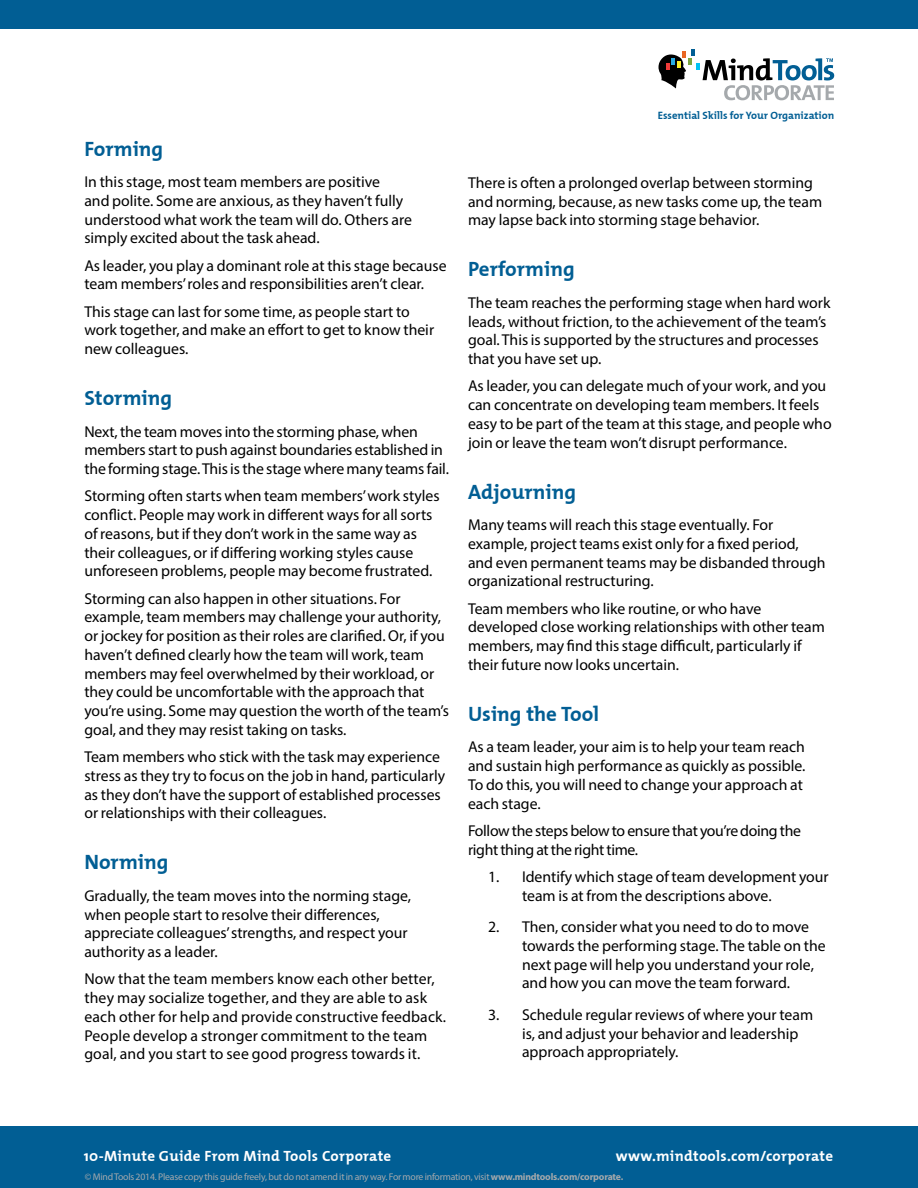
<style>
.page{position:relative;width:918px;height:1188px;background:#fff}
.page>*{position:absolute;margin:0;border:0;box-sizing:border-box;transform-origin:0 0}
.t1{font:700 21px "The Mix Plain";color:#015e94}
.t2{font:15.75px/18.8px "Myriad Pro";color:#000}
.t3{font:15.75px/18.8px "Myriad Pro";letter-spacing:-.02em;color:#000}
.t4{font:700 15px "The Mix Plain";letter-spacing:.02em;color:#fff}
.t5{font:700 10.8px "The Mix Plain";color:#015e94}
.t6{font:9.75px "Myriad Pro";letter-spacing:-.02em;color:#a5a9ac}
.s1{font-weight:700}
</style>
<div class="page">
<div style="left:0;top:1127px;width:918px;height:61px;background:#015e94"></div>
<svg style="left:658px;top:49px;width:176px;height:51px"></svg>
<div style="left:0;top:0;width:918px;height:28px;background:#015e94"></div>
<h1 class="t1" style="left:84px;top:131px;width:80px">Forming</h1>
<p class="t2" style="left:84px;top:172px;width:329px">In this stage, most team members are positive<br>and polite. Some are anxious, as they haven’t fully understood what work the team will do. Others are simply excited about the task ahead.</p>
<p class="t2" style="left:84px;top:256px;width:364px">As leader, you play a dominant role at this stage because team members’ roles and responsibilities aren’t clear.</p>
<p class="t2" style="left:84px;top:302px;width:351px">This stage can last for some time, as people start to work together, and make an effort to get to know their new colleagues.</p>
<h1 class="t1" style="left:84px;top:381px;width:89px">Storming</h1>
<p class="t2" style="left:84px;top:422px;width:366px">Next, the team moves into the storming phase, when members start to push against boundaries established in the forming stage. This is the stage where many teams fail.</p>
<p class="t2" style="left:84px;top:487px;width:357px">Storming often starts when team members’ work styles conflict. People may work in different ways for all sorts of reasons, but if they don’t work in the same way as their colleagues, or if differing working styles cause unforeseen problems, people may become frustrated.</p>
<p class="t2" style="left:84px;top:589px;width:366px">Storming can also happen in other situations. For example, team members may challenge your authority, or jockey for position as their roles are clarified. Or, if you haven’t defined clearly how the team will work, team members may feel overwhelmed by their workload, or they could be uncomfortable with the approach that you’re using. Some may question the worth of the team’s goal, and they may resist taking on tasks.</p>
<p class="t2" style="left:84px;top:747px;width:362px">Team members who stick with the task may experience stress as they try to focus on the job in hand, particularly as they don’t have the support of established processes or relationships with their colleagues.</p>
<h1 class="t1" style="left:84px;top:845px;width:86px">Norming</h1>
<p class="t2" style="left:84px;top:886px;width:328px">Gradually, the team moves into the norming stage, when people start to resolve their differences, appreciate colleagues’ strengths, and respect your authority as a leader.</p>
<p class="t2" style="left:84px;top:970px;width:363px">Now that the team members know each other better, they may socialize together, and they are able to ask each other for help and provide constructive feedback.<br>People develop a stronger commitment to the team goal, and you start to see good progress towards it.</p>
<p class="t5" style="left:658px;top:106px;width:178px">Essential Skills for Your Organization</p>
<p class="t2" style="left:468px;top:173px;width:356px">There is often a prolonged overlap between storming and norming, because, as new tasks come up, the team may lapse back into storming stage behavior.</p>
<h1 class="t1" style="left:468px;top:252px;width:108px">Performing</h1>
<p class="t2" style="left:468px;top:293px;width:364px">The team reaches the performing stage when hard work leads, without friction, to the achievement of the team’s goal. This is supported by the structures and processes that you have set up.</p>
<p class="t2" style="left:468px;top:376px;width:365px">As leader, you can delegate much of your work, and you can concentrate on developing team members. It feels easy to be part of the team at this stage, and people who join or leave the team won’t disrupt performance.</p>
<h1 class="t1" style="left:468px;top:474px;width:110px">Adjourning</h1>
<p class="t2" style="left:468px;top:515px;width:359px">Many teams will reach this stage eventually. For example, project teams exist only for a fixed period, and even permanent teams may be disbanded through organizational restructuring.</p>
<p class="t2" style="left:468px;top:599px;width:358px">Team members who like routine, or who have developed close working relationships with other team members, may find this stage difficult, particularly if their future now looks uncertain.</p>
<h1 class="t1" style="left:468px;top:696px;width:133px">Using the Tool</h1>
<p class="t2" style="left:468px;top:738px;width:339px">As a team leader, your aim is to help your team reach and sustain high performance as quickly as possible.<br>To do this, you will need to change your approach at each stage.</p>
<p class="t3" style="left:468px;top:821px;width:335px">Follow the steps below to ensure that you’re doing the right thing at the right time.</p>
<p class="t2" style="left:522px;top:867px;width:308px;text-indent:-34px">1. Identify which stage of team development your team is at from the descriptions above.</p>
<p class="t2" style="left:522px;top:917px;width:305px;text-indent:-34px">2. Then, consider what you need to do to move towards the performing stage. The table on the next page will help you understand your role, and how you can move the team forward.</p>
<p class="t2" style="left:522px;top:1005px;width:293px;text-indent:-34px">3. Schedule regular reviews of where your team is, and adjust your behavior and leadership approach appropriately.</p>
<p class="t4" style="left:84px;top:1143px;width:309px">10-Minute Guide From Mind Tools Corporate</p>
<p class="t4" style="left:616px;top:1143px;width:219px">www.mindtools.com/corporate</p>
<p class="t6" style="left:85px;top:1170px;width:540px">© Mind Tools 2014. Please copy this guide freely, but do not amend it in any way. For more information, visit <span class="s1">www.mindtools.com/corporate.</span></p>
</div>
